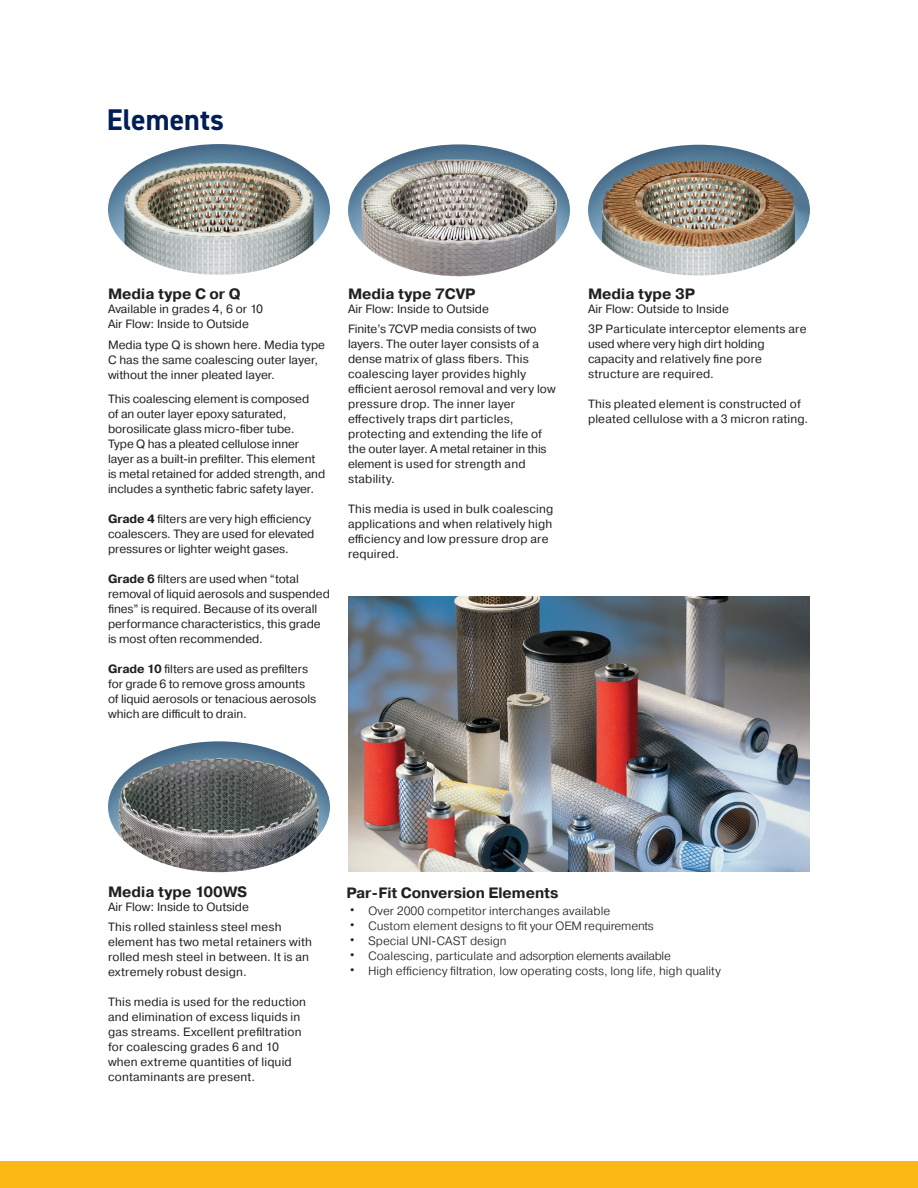
<style>
.page{position:relative;width:918px;height:1188px;background:#fff}
.page>*{position:absolute;margin:0;border:0;box-sizing:border-box;transform-origin:0 0}
.t1{font:700 30px "DIN2014";color:#001f56}
.t2{font:700 15px "Pragmatica";color:#231f20}
.t3{font:12px/15px "Pragmatica";color:#231f20}
.t4{font:300 12px "Pragmatica";color:#231f20}
.t5{font:300 12px "Pragmatica";letter-spacing:-.03em;color:#231f20}
.s1{font-weight:700}
.s2{font-weight:400;font-size:15px}
</style>
<div class="page">
<div style="left:0;top:1161px;width:918px;height:27px;background:#fcb814"></div>
<img style="left:348px;top:144px;width:222px;height:132px">
<img style="left:108px;top:144px;width:222px;height:131px">
<img style="left:588px;top:145px;width:222px;height:131px">
<img style="left:108px;top:741px;width:222px;height:131px">
<img style="left:348px;top:596px;width:462px;height:275px">
<h1 class="t1" style="left:107px;top:100px;width:119px">Elements</h1>
<p class="t2" style="left:108px;top:284px;width:134px">Media type C or Q</p>
<p class="t3" style="left:108px;top:302px;width:157px">Available in grades 4, 6 or 10<br>Air Flow: Inside to Outside</p>
<p class="t3" style="left:108px;top:337px;width:219px">Media type Q is shown here. Media type<br>C has the same coalescing outer layer, without the inner pleated layer.</p>
<p class="t3" style="left:108px;top:392px;width:219px">This coalescing element is composed<br>of an outer layer epoxy saturated, borosilicate glass micro-fiber tube.<br>Type Q has a pleated cellulose inner layer as a built-in prefilter. This element is metal retained for added strength, and includes a synthetic fabric safety layer.</p>
<p class="t3" style="left:108px;top:512px;width:208px"><span class="s1">Grade 4</span> filters are very high efficiency coalescers. They are used for elevated pressures or lighter weight gases.</p>
<p class="t3" style="left:108px;top:572px;width:223px"><span class="s1">Grade 6</span> filters are used when “total removal of liquid aerosols and suspended fines” is required. Because of its overall performance characteristics, this grade is most often recommended.</p>
<p class="t3" style="left:108px;top:662px;width:210px"><span class="s1">Grade 10</span> filters are used as prefilters for grade 6 to remove gross amounts of liquid aerosols or tenacious aerosols which are difficult to drain.</p>
<p class="t2" style="left:348px;top:284px;width:129px">Media type 7CVP</p>
<p class="t3" style="left:348px;top:302px;width:143px">Air Flow: Inside to Outside</p>
<p class="t3" style="left:348px;top:322px;width:209px">Finite’s 7CVP media consists of two layers. The outer layer consists of a dense matrix of glass fibers. This coalescing layer provides highly efficient aerosol removal and very low pressure drop. The inner layer effectively traps dirt particles, protecting and extending the life of the outer layer. A metal retainer in this element is used for strength and stability.</p>
<p class="t3" style="left:348px;top:502px;width:207px">This media is used in bulk coalescing applications and when relatively high efficiency and low pressure drop are required.</p>
<p class="t2" style="left:588px;top:284px;width:109px">Media type 3P</p>
<p class="t3" style="left:588px;top:302px;width:143px">Air Flow: Outside to Inside</p>
<p class="t3" style="left:588px;top:321px;width:220px">3P Particulate interceptor elements are used where very high dirt holding capacity and relatively fine pore structure are required.</p>
<p class="t3" style="left:588px;top:396px;width:222px">This pleated element is constructed of pleated cellulose with a 3 micron rating.</p>
<p class="t2" style="left:108px;top:882px;width:141px">Media type 100WS</p>
<p class="t3" style="left:108px;top:900px;width:143px">Air Flow: Inside to Outside</p>
<p class="t3" style="left:108px;top:919px;width:205px">This rolled stainless steel mesh element has two metal retainers with rolled mesh steel in between. It is an extremely robust design.</p>
<p class="t3" style="left:108px;top:994px;width:200px">This media is used for the reduction and elimination of excess liquids in gas streams. Excellent prefiltration for coalescing grades 6 and 10 when extreme quantities of liquid contaminants are present.</p>
<p class="t2" style="left:346px;top:883px;width:213px">Par-Fit Conversion Elements</p>
<p class="t4" style="left:348px;top:903px;width:264px"><span class="s2">•</span> Over 2000 competitor interchanges available</p>
<p class="t4" style="left:348px;top:918px;width:308px"><span class="s2">•</span> Custom element designs to fit your OEM requirements</p>
<p class="t4" style="left:348px;top:933px;width:160px"><span class="s2">•</span> Special UNI-CAST design</p>
<p class="t5" style="left:348px;top:948px;width:325px"><span class="s2">•</span> Coalescing, particulate and adsorption elements available</p>
<p class="t4" style="left:348px;top:963px;width:375px"><span class="s2">•</span> High efficiency filtration, low operating costs, long life, high quality</p>
</div>
